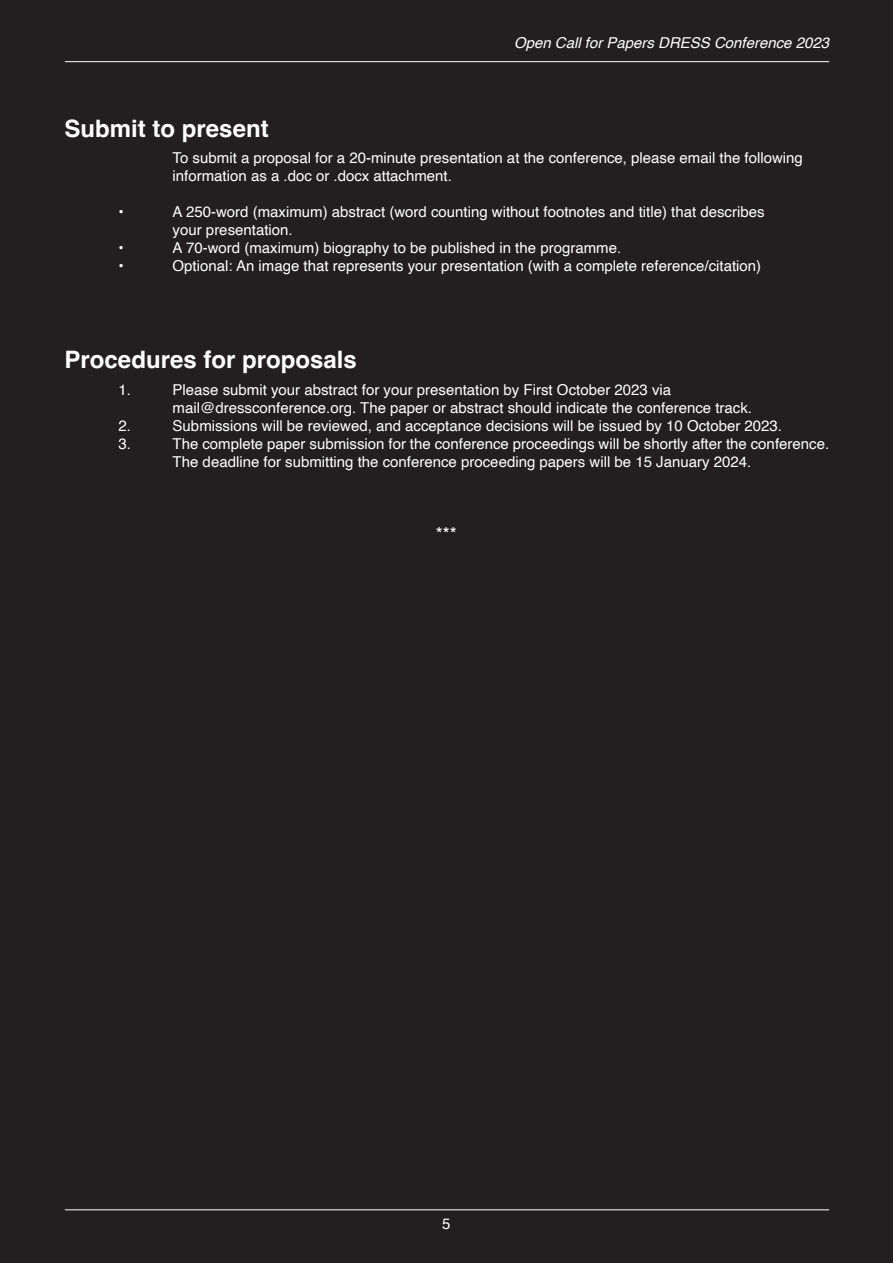
<style>
.page{position:relative;width:893px;height:1263px;background:#231f20}
.page>*{position:absolute;margin:0;border:0;box-sizing:border-box;transform-origin:0 0}
.t1{font:700 24px "Helvetica";color:#fff}
.t2{font:18px "Helvetica";color:#fff}
.t3{font:15px "Helvetica";color:#fff}
.t4{font:italic 15px "Helvetica";color:#fff}
</style>
<div class="page">
<hr style="left:65px;top:1209px;width:764px;height:1px;background:#fff">
<hr style="left:65px;top:61px;width:764px;height:1px;background:#fff">
<p class="t1" style="left:65px;top:114px;width:206px">Submit to present</p>
<p class="t4" style="left:514px;top:31px;width:317px">Open Call for Papers DRESS Conference 2023</p>
<p class="t3" style="left:173px;top:146px;width:632px">To submit a proposal for a 20-minute presentation at the conference, please email the following</p>
<p class="t3" style="left:173px;top:164px;width:281px">information as a .doc or .docx attachment.</p>
<p class="t3" style="left:119px;top:200px;width:7px">•</p>
<p class="t3" style="left:173px;top:200px;width:593px">A 250-word (maximum) abstract (word counting without footnotes and title) that describes</p>
<p class="t3" style="left:173px;top:218px;width:122px">your presentation.</p>
<p class="t3" style="left:119px;top:236px;width:7px">•</p>
<p class="t3" style="left:173px;top:236px;width:450px">A 70-word (maximum) biography to be published in the programme.</p>
<p class="t3" style="left:119px;top:254px;width:7px">•</p>
<p class="t3" style="left:173px;top:254px;width:590px">Optional: An image that represents your presentation (with a complete reference/citation)</p>
<p class="t1" style="left:65px;top:344px;width:294px">Procedures for proposals</p>
<p class="t3" style="left:119px;top:378px;width:14px">1.</p>
<p class="t3" style="left:173px;top:378px;width:500px">Please submit your abstract for your presentation by First October 2023 via</p>
<p class="t3" style="left:173px;top:396px;width:581px">mail@dressconference.org. The paper or abstract should indicate the conference track.</p>
<p class="t3" style="left:119px;top:414px;width:14px">2.</p>
<p class="t3" style="left:173px;top:414px;width:611px">Submissions will be reviewed, and acceptance decisions will be issued by 10 October 2023.</p>
<p class="t3" style="left:119px;top:432px;width:14px">3.</p>
<p class="t3" style="left:173px;top:432px;width:658px">The complete paper submission for the conference proceedings will be shortly after the conference.</p>
<p class="t3" style="left:173px;top:450px;width:580px">The deadline for submitting the conference proceeding papers will be 15 January 2024.</p>
<p class="t2" style="left:436px;top:519px;width:23px">***</p>
<p class="t3" style="left:442px;top:1212px;width:10px">5</p>
</div>
